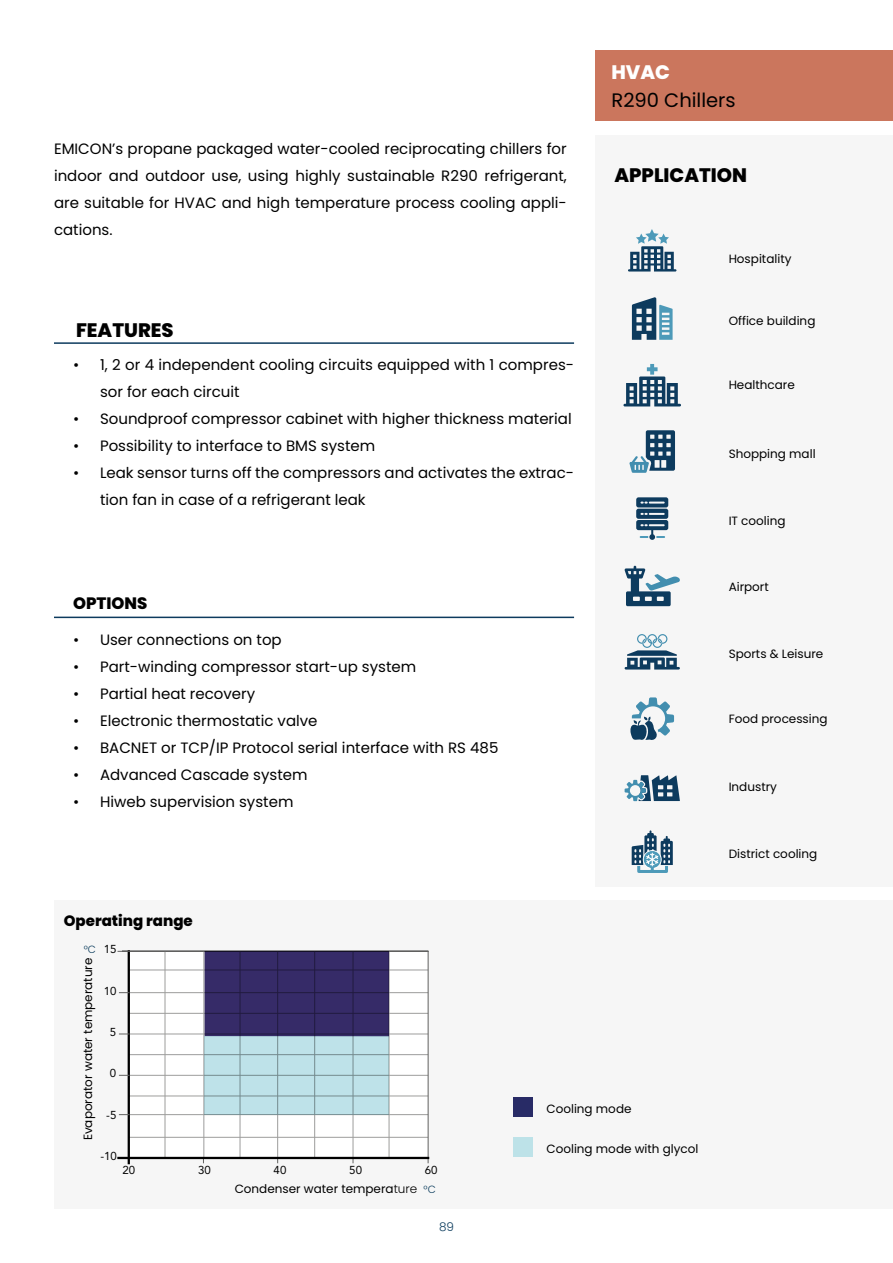
<style>
.page{position:relative;width:893px;height:1263px;background:#fff}
.page>*{position:absolute;margin:0;border:0;box-sizing:border-box;transform-origin:0 0}
.t1{font:800 19.5px "Poppins";color:#000}
.t2{font:19.5px "Poppins";color:#000}
.t3{font:800 19.5px "Poppins";color:#fff}
.t4{font:800 16.5px "Poppins";color:#000}
.t5{font:15px/27px "Poppins";color:#000}
.t6{font:800 15px "Poppins";color:#000}
.t7{font:12px "Poppins";color:#000}
.t8{font:300 12px "Poppins";color:#0d3d5e}
.t9{font:11.4px "Avenir LT Std";letter-spacing:.005em;color:#000}
.t10{font:300 10.5px "Poppins";color:#0c3d5d}
.s1{font-weight:300}
</style>
<div class="page">
<div style="left:595px;top:50px;width:298px;height:70px;background:#cb765d"></div>
<div style="left:595px;top:135px;width:298px;height:752px;background:#f6f6f6"></div>
<div style="left:54px;top:901px;width:839px;height:308px;background:#f6f6f6"></div>
<div style="left:128px;top:951px;width:300px;height:207px;background:#fff"></div>
<div style="left:513px;top:1137px;width:20px;height:20px;background:#bde2e8"></div>
<div style="left:513px;top:1097px;width:20px;height:20px;background:#282b66"></div>
<hr style="left:165px;top:951px;width:1px;height:207px;background:#9d9d9c">
<hr style="left:204px;top:951px;width:1px;height:207px;background:#9d9d9c">
<hr style="left:240px;top:951px;width:1px;height:207px;background:#9d9d9c">
<hr style="left:277px;top:951px;width:1px;height:207px;background:#9d9d9c">
<hr style="left:314px;top:951px;width:1px;height:207px;background:#9d9d9c">
<hr style="left:353px;top:951px;width:1px;height:206px;background:#9d9d9c">
<hr style="left:389px;top:951px;width:1px;height:206px;background:#9d9d9c">
<hr style="left:129px;top:970px;width:299px;height:1px;background:#9d9d9c">
<hr style="left:129px;top:992px;width:299px;height:1px;background:#9d9d9c">
<hr style="left:129px;top:1013px;width:299px;height:1px;background:#9d9d9c">
<hr style="left:129px;top:1034px;width:299px;height:1px;background:#9d9d9c">
<hr style="left:129px;top:1054px;width:299px;height:1px;background:#9d9d9c">
<hr style="left:129px;top:1075px;width:299px;height:1px;background:#9d9d9c">
<hr style="left:129px;top:1096px;width:299px;height:1px;background:#9d9d9c">
<hr style="left:129px;top:1114px;width:299px;height:1px;background:#9d9d9c">
<hr style="left:129px;top:1137px;width:299px;height:1px;background:#9d9d9c">
<hr style="left:428px;top:951px;width:1px;height:207px;background:#616160">
<hr style="left:128px;top:951px;width:2px;height:212px;background:#000">
<hr style="left:118px;top:951px;width:310px;height:1px;background:#616160">
<hr style="left:118px;top:1157px;width:310px;height:2px;background:#000">
<div style="left:205px;top:1036px;width:184px;height:78px;background:#bee2e9"></div>
<div style="left:205px;top:951px;width:184px;height:85px;background:#362b68"></div>
<svg style="left:628px;top:229px;width:48px;height:43px"></svg>
<svg style="left:632px;top:297px;width:41px;height:43px"></svg>
<svg style="left:623px;top:364px;width:58px;height:42px"></svg>
<svg style="left:629px;top:430px;width:46px;height:43px"></svg>
<svg style="left:636px;top:497px;width:32px;height:43px"></svg>
<svg style="left:624px;top:566px;width:56px;height:40px"></svg>
<svg style="left:625px;top:634px;width:55px;height:35px"></svg>
<svg style="left:630px;top:697px;width:44px;height:43px"></svg>
<svg style="left:625px;top:775px;width:55px;height:26px"></svg>
<svg style="left:632px;top:830px;width:41px;height:43px"></svg>
<hr style="left:54px;top:342px;width:520px;height:2px;background:#0d3b5e">
<hr style="left:54px;top:617px;width:520px;height:1px;background:#0d3b5e">
<h1 class="t3" style="left:611px;top:61px;width:60px">HVAC</h1>
<p class="t5" style="left:54px;top:135px;width:514px;text-align:justify">EMICON’s propane packaged water-cooled reciprocating chillers for indoor and outdoor use, using highly sustainable R290 refrigerant, are suitable for HVAC and high temperature process cooling appli&shy;cations.</p>
<h1 class="t1" style="left:76px;top:319px;width:99px">FEATURES</h1>
<p class="t5" style="left:100px;top:351px;width:476px;text-indent:-27px">• 1, 2 or 4 independent cooling circuits equipped with 1 compres&shy;sor for each circuit</p>
<p class="t5" style="left:73px;top:405px;width:500px">• Soundproof compressor cabinet with higher thickness material</p>
<p class="t5" style="left:73px;top:432px;width:304px">• Possibility to interface to BMS system</p>
<p class="t5" style="left:100px;top:459px;width:476px;text-indent:-27px">• Leak sensor turns off the compressors and activates the extrac&shy;tion fan in case of a refrigerant leak</p>
<p class="t4" style="left:73px;top:594px;width:76px">OPTIONS</p>
<p class="t5" style="left:73px;top:626px;width:210px">• User connections on top</p>
<p class="t5" style="left:73px;top:653px;width:345px">• Part-winding compressor start-up system</p>
<p class="t5" style="left:73px;top:680px;width:184px">• Partial heat recovery</p>
<p class="t5" style="left:73px;top:707px;width:246px">• Electronic thermostatic valve</p>
<p class="t5" style="left:73px;top:734px;width:427px">• BACNET or TCP/IP Protocol serial interface with RS 485</p>
<p class="t5" style="left:73px;top:761px;width:236px">• Advanced Cascade system</p>
<p class="t5" style="left:73px;top:788px;width:222px">• Hiweb supervision system</p>
<p class="t6" style="left:64px;top:912px;width:131px">Operating range</p>
<p class="t10" style="left:84px;top:943px;width:14px">°C</p>
<p class="t9" style="left:104px;top:942px;width:14px">15</p>
<h1 class="t2" style="left:611px;top:89px;width:126px">R290 Chillers</h1>
<h1 class="t1" style="left:614px;top:164px;width:134px">APPLICATION</h1>
<p class="t7" style="left:729px;top:252px;width:64px">Hospitality</p>
<p class="t7" style="left:729px;top:313px;width:88px">Office building</p>
<p class="t7" style="left:729px;top:378px;width:68px">Healthcare</p>
<p class="t7" style="left:729px;top:447px;width:88px">Shopping mall</p>
<p class="t7" style="left:729px;top:513px;width:58px">IT cooling</p>
<p class="t7" style="left:729px;top:580px;width:42px">Airport</p>
<p class="t7" style="left:729px;top:647px;width:96px">Sports &amp; Leisure</p>
<p class="t7" style="left:729px;top:712px;width:100px">Food processing</p>
<p class="t7" style="left:729px;top:780px;width:50px">Industry</p>
<p class="t7" style="left:729px;top:847px;width:90px">District cooling</p>
<p class="t7" style="left:81px;top:1140px;width:184px;rotate:-90deg">Evaporator water temperature</p>
<p class="t9" style="left:104px;top:984px;width:14px">10</p>
<p class="t9" style="left:110px;top:1025px;width:8px">5</p>
<p class="t9" style="left:110px;top:1067px;width:8px">0</p>
<p class="t9" style="left:106px;top:1108px;width:12px">-5</p>
<p class="t9" style="left:100px;top:1150px;width:18px">-10</p>
<p class="t9" style="left:122px;top:1163px;width:14px">20</p>
<p class="t9" style="left:198px;top:1163px;width:14px">30</p>
<p class="t9" style="left:274px;top:1163px;width:14px">40</p>
<p class="t9" style="left:349px;top:1163px;width:14px">50</p>
<p class="t9" style="left:425px;top:1163px;width:14px">60</p>
<p class="t7" style="left:235px;top:1182px;width:184px">Condenser water tempera<span class="s1">ture</span></p>
<p class="t10" style="left:424px;top:1183px;width:14px">°C</p>
<p class="t8" style="left:439px;top:1220px;width:16px">89</p>
<p class="t7" style="left:546px;top:1102px;width:87px">Cooling mode</p>
<p class="t7" style="left:546px;top:1142px;width:154px">Cooling mode with glycol</p>
</div>
